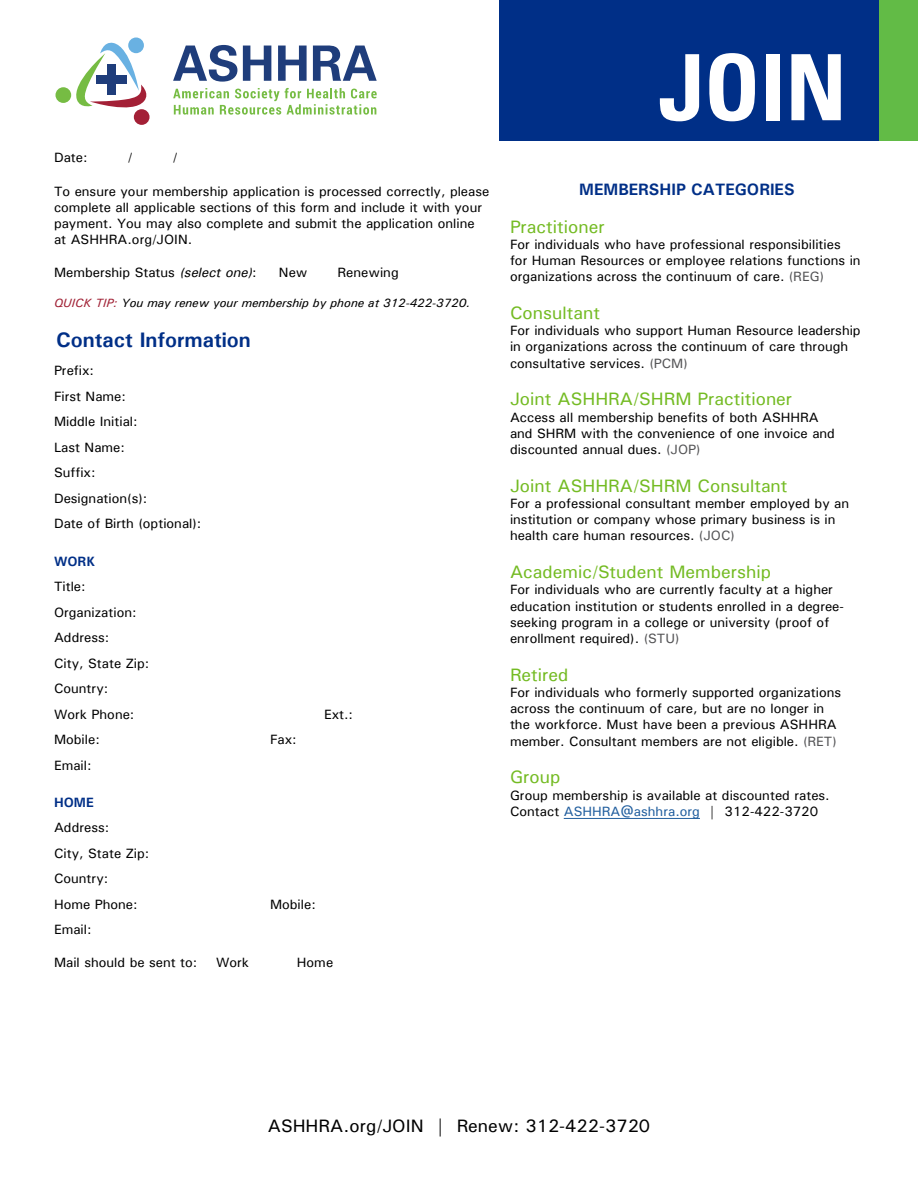
<style>
.page{position:relative;width:918px;height:1188px;background:#fff}
.page>*{position:absolute;margin:0;border:0;box-sizing:border-box;transform-origin:0 0}
.t1{font:700 condensed 91.5px "Univers LT Std";color:#fff}
.t2{font:700 21px "Univers";color:#002f87}
.t3{font:500 18px "Univers";color:#74bb23}
.t4{font:500 18px "Univers";color:#000}
.t5{font:700 16.5px "Univers";color:#002f87}
.t6{font:500 13.5px/16.2px "Univers";color:#000}
.t7{font:700 13.5px "Univers";color:#002f87}
.t8{font:italic 500 12px "Univers";color:#000}
.s1{font-style:italic}
.s2{color:#a12236}
.s3{color:#545456}
.s4{color:#215e9e}
</style>
<div class="page">
<div style="left:864px;top:0;width:54px;height:140px;background:#62bb46"></div>
<div style="left:500px;top:0;width:379px;height:140px;background:#002f87"></div>
<hr style="left:564px;top:818px;width:136px;height:1px;background:#215e9e">
<svg style="left:71px;top:42px;width:76px;height:72px"></svg>
<div style="left:134px;top:109px;width:16px;height:16px;background:#a32036;border-radius:50%"></div>
<div style="left:56px;top:87px;width:15px;height:16px;background:#76bc43;border-radius:50%"></div>
<div style="left:128px;top:38px;width:16px;height:15px;background:#69b1e2;border-radius:50%"></div>
<div style="left:107px;top:65px;width:9px;height:30px;background:#1f3d7b"></div>
<div style="left:96px;top:76px;width:31px;height:8px;background:#1f3d7b"></div>
<svg style="left:173px;top:45px;width:64px;height:37px"></svg>
<svg style="left:243px;top:46px;width:28px;height:35px"></svg>
<svg style="left:278px;top:46px;width:29px;height:35px"></svg>
<svg style="left:313px;top:45px;width:64px;height:36px"></svg>
<svg style="left:173px;top:88px;width:204px;height:27px"></svg>
<p class="t6" style="left:54px;top:149px;width:35px">Date:</p>
<p class="t6" style="left:128px;top:149px;width:6px">/</p>
<p class="t6" style="left:173px;top:149px;width:6px">/</p>
<p class="t6" style="left:54px;top:183px;width:437px">To ensure your membership application is processed correctly, please complete all applicable sections of this form and include it with your payment. You may also complete and submit the application online at ASHHRA.org/JOIN.</p>
<p class="t6" style="left:54px;top:264px;width:204px">Membership Status <span class="s1">(select one)</span>:</p>
<p class="t6" style="left:279px;top:264px;width:30px">New</p>
<p class="t6" style="left:337px;top:264px;width:63px">Renewing</p>
<p class="t8" style="left:54px;top:295px;width:418px"><span class="s2">QUICK TIP:</span> You may renew your membership by phone at 312-422-3720.</p>
<h2 class="t2" style="left:56px;top:326px;width:196px">Contact Information</h2>
<p class="t6" style="left:54px;top:358px;width:149px;line-height:25.5px">Prefix:<br>First Name:<br>Middle Initial:<br>Last Name:<br>Suffix:<br>Designation(s):<br>Date of Birth (optional):</p>
<p class="t7" style="left:54px;top:552px;width:43px">WORK</p>
<p class="t6" style="left:54px;top:573px;width:97px;line-height:25.5px">Title:<br>Organization:<br>Address:<br>City, State Zip:<br>Country:<br>Work Phone:</p>
<p class="t6" style="left:54px;top:731px;width:47px">Mobile:</p>
<p class="t6" style="left:270px;top:731px;width:28px">Fax:</p>
<p class="t6" style="left:54px;top:756px;width:39px">Email:</p>
<p class="t7" style="left:54px;top:794px;width:41px">HOME</p>
<p class="t6" style="left:54px;top:815px;width:97px;line-height:25.5px">Address:<br>City, State Zip:<br>Country:<br>Home Phone:</p>
<p class="t6" style="left:270px;top:896px;width:47px">Mobile:</p>
<p class="t6" style="left:324px;top:705px;width:31px">Ext.:</p>
<p class="t6" style="left:54px;top:921px;width:39px">Email:</p>
<p class="t6" style="left:54px;top:954px;width:145px">Mail should be sent to:</p>
<p class="t6" style="left:216px;top:954px;width:35px">Work</p>
<p class="t6" style="left:297px;top:954px;width:38px">Home</p>
<h1 class="t1" style="left:658px;top:32px;width:190px">JOIN</h1>
<p class="t5" style="left:579px;top:179px;width:217px">MEMBERSHIP CATEGORIES</p>
<h3 class="t3" style="left:510px;top:215px;width:96px">Practitioner</h3>
<p class="t6" style="left:510px;top:236px;width:352px">For individuals who have professional responsibilities for Human Resources or employee relations functions in organizations across the continuum of care. <span class="s3">(REG)</span></p>
<h3 class="t3" style="left:510px;top:301px;width:91px">Consultant</h3>
<p class="t6" style="left:510px;top:322px;width:352px">For individuals who support Human Resource leadership in organizations across the continuum of care through consultative services. <span class="s3">(PCM)</span></p>
<h3 class="t3" style="left:510px;top:388px;width:284px">Joint ASHHRA/SHRM Practitioner</h3>
<p class="t6" style="left:510px;top:409px;width:327px">Access all membership benefits of both ASHHRA and SHRM with the convenience of one invoice and discounted annual dues. <span class="s3">(JOP)</span></p>
<h3 class="t3" style="left:510px;top:474px;width:279px">Joint ASHHRA/SHRM Consultant</h3>
<p class="t6" style="left:510px;top:495px;width:341px">For a professional consultant member employed by an institution or company whose primary business is in health care human resources. <span class="s3">(JOC)</span></p>
<h3 class="t3" style="left:510px;top:560px;width:263px">Academic/Student Membership</h3>
<p class="t6" style="left:510px;top:581px;width:336px">For individuals who are currently faculty at a higher education institution or students enrolled in a degree&shy;seeking program in a college or university (proof of enrollment required). <span class="s3">(STU)</span></p>
<h3 class="t3" style="left:510px;top:663px;width:60px">Retired</h3>
<p class="t6" style="left:510px;top:684px;width:333px">For individuals who formerly supported organizations across the continuum of care, but are no longer in the workforce. Must have been a previous ASHHRA member. Consultant members are not eligible. <span class="s3">(RET)</span></p>
<h3 class="t3" style="left:510px;top:766px;width:52px">Group</h3>
<p class="t6" style="left:510px;top:787px;width:321px">Group membership is available at discounted rates.<br>Contact <span class="s4">ASHHRA@ashhra.org</span> | 312-422-3720</p>
<h3 class="t4" style="left:268px;top:1114px;width:384px">ASHHRA.org/JOIN | Renew: 312-422-3720</h3>
</div>
